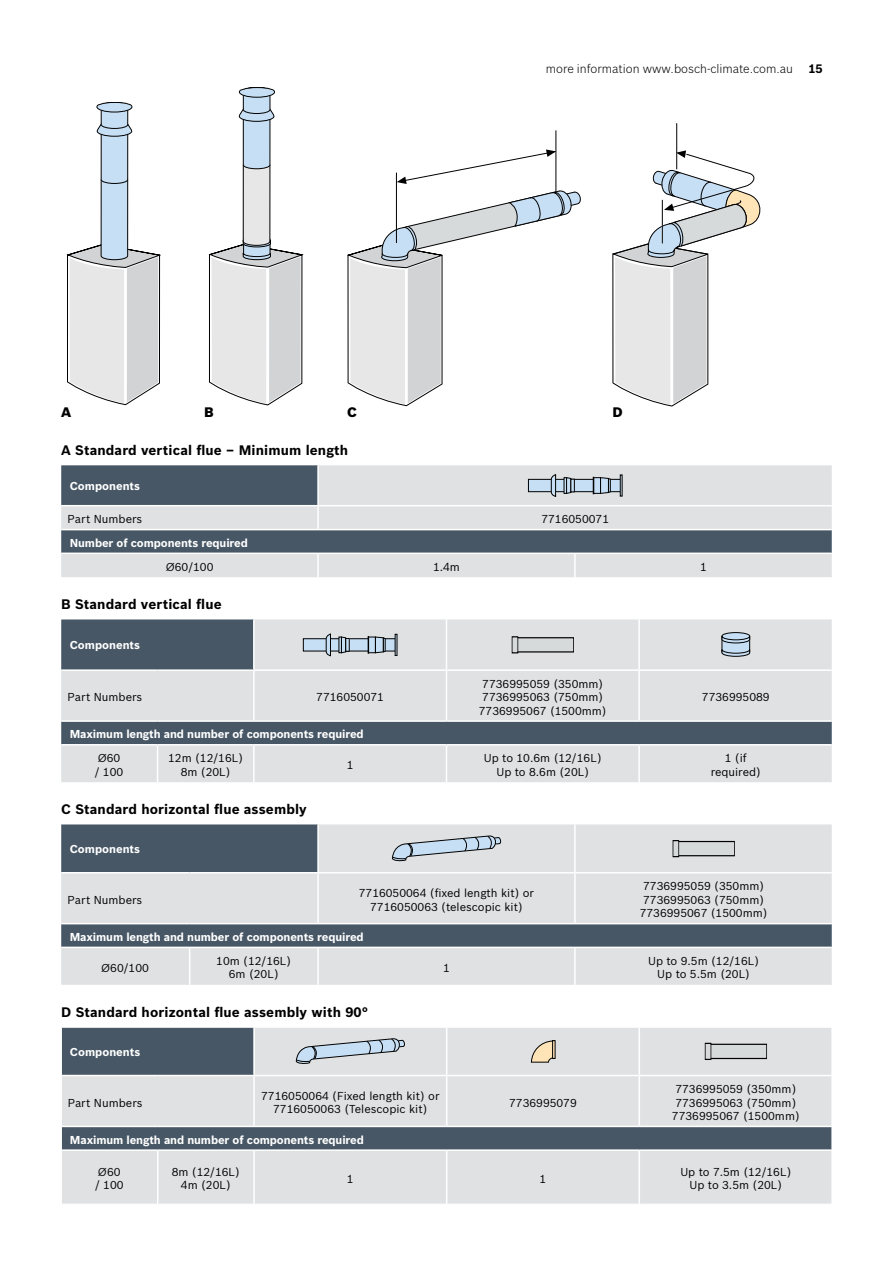
<style>
.page{position:relative;width:893px;height:1263px;background:#fff}
.page>*{position:absolute;margin:0;border:0;box-sizing:border-box;transform-origin:0 0}
.t1{font:700 13.5px "Bosch Sans";letter-spacing:.01em;color:#000}
.t2{font:900 13.5px "Bosch Sans";color:#000}
.t3{font:300 12px "Bosch Sans";color:#000}
.t4{font:700 12px "Bosch Sans";color:#000}
.t5{font:11.25px/13.5px "Bosch Sans";color:#000;text-align:center}
.t6{font:700 11.25px "Bosch Sans";letter-spacing:-.01em;color:#fff}
</style>
<div class="page">
<div style="left:61px;top:530px;width:771px;height:22px;background:#475765"></div>
<svg style="left:61px;top:465px;width:771px;height:64px;background:#bec3c7"></svg>
<div style="left:61px;top:554px;width:771px;height:23px;background:#dfe1e3"></div>
<hr style="left:317px;top:465px;width:2px;height:40px;background:#fff">
<hr style="left:61px;top:505px;width:257px;height:1px;background:#fff">
<hr style="left:318px;top:505px;width:257px;height:1px;background:#fff">
<hr style="left:317px;top:506px;width:2px;height:23px;background:#fff">
<hr style="left:575px;top:505px;width:257px;height:1px;background:#fff">
<hr style="left:317px;top:554px;width:2px;height:23px;background:#fff">
<hr style="left:574px;top:554px;width:2px;height:23px;background:#fff">
<div style="left:528px;top:479px;width:92px;height:13px;background:#c7dff4"></div>
<div style="left:528px;top:479px;width:93px;height:13px;border:1px solid #010101"></div>
<svg style="left:551px;top:475px;width:5px;height:21px"></svg>
<div style="left:594px;top:478px;width:6px;height:15px;background:#c7dff4"></div>
<svg style="left:593px;top:477px;width:1px;height:17px"></svg>
<div style="left:620px;top:475px;width:2px;height:21px;border:1px solid #010101"></div>
<svg style="left:566px;top:477px;width:8px;height:16px"></svg>
<svg style="left:600px;top:477px;width:10px;height:16px"></svg>
<div style="left:61px;top:619px;width:192px;height:50px;background:#475765"></div>
<svg style="left:61px;top:671px;width:771px;height:111px;background:#c0c4c9"></svg>
<hr style="left:253px;top:671px;width:2px;height:49px;background:#fff">
<hr style="left:446px;top:671px;width:1px;height:49px;background:#fff">
<hr style="left:638px;top:671px;width:2px;height:49px;background:#fff">
<hr style="left:61px;top:720px;width:97px;height:2px;background:#fff">
<hr style="left:158px;top:720px;width:96px;height:2px;background:#fff">
<hr style="left:254px;top:720px;width:192px;height:2px;background:#fff">
<hr style="left:446px;top:720px;width:193px;height:2px;background:#fff">
<hr style="left:639px;top:720px;width:193px;height:2px;background:#fff">
<hr style="left:61px;top:744px;width:97px;height:1px;background:#fff">
<hr style="left:158px;top:744px;width:96px;height:1px;background:#fff">
<hr style="left:157px;top:745px;width:1px;height:37px;background:#fff">
<hr style="left:254px;top:744px;width:192px;height:1px;background:#fff">
<hr style="left:253px;top:745px;width:2px;height:37px;background:#fff">
<hr style="left:446px;top:744px;width:193px;height:1px;background:#fff">
<hr style="left:446px;top:745px;width:1px;height:37px;background:#fff">
<hr style="left:639px;top:744px;width:193px;height:1px;background:#fff">
<hr style="left:638px;top:745px;width:2px;height:37px;background:#fff">
<svg style="left:254px;top:619px;width:578px;height:51px;background:#d8dbde"></svg>
<div style="left:61px;top:824px;width:256px;height:48px;background:#475765"></div>
<svg style="left:61px;top:873px;width:771px;height:112px;background:#c0c5c9"></svg>
<hr style="left:317px;top:873px;width:2px;height:50px;background:#fff">
<hr style="left:574px;top:873px;width:2px;height:50px;background:#fff">
<hr style="left:61px;top:923px;width:129px;height:1px;background:#fff">
<hr style="left:190px;top:923px;width:128px;height:1px;background:#fff">
<hr style="left:318px;top:923px;width:257px;height:1px;background:#fff">
<hr style="left:575px;top:923px;width:257px;height:1px;background:#fff">
<hr style="left:61px;top:947px;width:129px;height:1px;background:#fff">
<hr style="left:190px;top:947px;width:128px;height:1px;background:#fff">
<hr style="left:189px;top:948px;width:1px;height:37px;background:#fff">
<hr style="left:318px;top:947px;width:257px;height:1px;background:#fff">
<hr style="left:317px;top:948px;width:2px;height:37px;background:#fff">
<hr style="left:575px;top:947px;width:257px;height:1px;background:#fff">
<hr style="left:574px;top:948px;width:2px;height:37px;background:#fff">
<svg style="left:318px;top:824px;width:514px;height:48px;background:#d9dcdf"></svg>
<div style="left:62px;top:1028px;width:191px;height:47px;background:#475765"></div>
<svg style="left:62px;top:1076px;width:770px;height:128px;background:#c4c9cd"></svg>
<hr style="left:253px;top:1076px;width:2px;height:50px;background:#fff">
<hr style="left:446px;top:1076px;width:1px;height:50px;background:#fff">
<hr style="left:639px;top:1076px;width:1px;height:50px;background:#fff">
<hr style="left:62px;top:1126px;width:96px;height:1px;background:#fff">
<hr style="left:158px;top:1126px;width:96px;height:1px;background:#fff">
<hr style="left:254px;top:1126px;width:193px;height:1px;background:#fff">
<hr style="left:447px;top:1126px;width:192px;height:1px;background:#fff">
<hr style="left:639px;top:1126px;width:193px;height:1px;background:#fff">
<hr style="left:62px;top:1149px;width:96px;height:2px;background:#fff">
<hr style="left:158px;top:1149px;width:96px;height:2px;background:#fff">
<hr style="left:157px;top:1151px;width:1px;height:53px;background:#fff">
<hr style="left:254px;top:1149px;width:193px;height:2px;background:#fff">
<hr style="left:253px;top:1151px;width:2px;height:53px;background:#fff">
<hr style="left:447px;top:1149px;width:192px;height:2px;background:#fff">
<hr style="left:446px;top:1151px;width:1px;height:53px;background:#fff">
<hr style="left:639px;top:1149px;width:193px;height:2px;background:#fff">
<hr style="left:639px;top:1151px;width:1px;height:53px;background:#fff">
<svg style="left:255px;top:1028px;width:577px;height:47px;background:#d9dcde"></svg>
<svg style="left:67px;top:102px;width:94px;height:304px"></svg>
<svg style="left:209px;top:87px;width:94px;height:319px"></svg>
<svg style="left:397px;top:149px;width:159px;height:35px"></svg>
<hr style="left:556px;top:131px;width:1px;height:64px;background:#010101">
<svg style="left:347px;top:190px;width:234px;height:217px"></svg>
<hr style="left:396px;top:173px;width:1px;height:70px;background:#010101">
<hr style="left:676px;top:123px;width:1px;height:46px;background:#010101">
<svg style="left:612px;top:150px;width:148px;height:257px"></svg>
<p class="t3" style="left:546px;top:61px;width:249px">more information www.bosch-climate.com.au</p>
<p class="t4" style="left:808px;top:61px;width:16px">15</p>
<p class="t2" style="left:61px;top:403px;width:12px">A</p>
<p class="t2" style="left:204px;top:403px;width:11px">B</p>
<p class="t2" style="left:347px;top:403px;width:11px">C</p>
<p class="t2" style="left:612px;top:403px;width:12px">D</p>
<p class="t1" style="left:61px;top:442px;width:288px">A Standard vertical flue – Minimum length</p>
<p class="t6" style="left:70px;top:479px;width:72px">Components</p>
<p class="t5" style="left:68px;top:512px;width:76px">Part Numbers</p>
<p class="t5" style="left:541px;top:512px;width:69px">7716050071</p>
<p class="t6" style="left:70px;top:536px;width:180px">Number of components required</p>
<p class="t5" style="left:166px;top:560px;width:49px">Ø60/100</p>
<p class="t5" style="left:433px;top:560px;width:28px">1.4m</p>
<p class="t5" style="left:700px;top:560px;width:8px">1</p>
<p class="t1" style="left:61px;top:596px;width:162px">B Standard vertical flue</p>
<p class="t6" style="left:70px;top:638px;width:72px">Components</p>
<p class="t5" style="left:68px;top:690px;width:76px">Part Numbers</p>
<p class="t5" style="left:316px;top:690px;width:69px">7716050071</p>
<p class="t5" style="left:479px;top:677px;width:129px">7736995059 (350mm)<br>7736995063 (750mm)<br>7736995067 (1500mm)</p>
<p class="t5" style="left:702px;top:690px;width:69px">7736995089</p>
<p class="t6" style="left:70px;top:727px;width:296px">Maximum length and number of components required</p>
<p class="t5" style="left:95px;top:751px;width:30px;text-align:left">Ø60 / 100</p>
<p class="t5" style="left:168px;top:751px;width:77px">12m (12/16L)<br>8m (20L)</p>
<p class="t5" style="left:347px;top:758px;width:8px">1</p>
<p class="t5" style="left:484px;top:751px;width:119px">Up to 10.6m (12/16L)<br>Up to 8.6m (20L)</p>
<p class="t5" style="left:711px;top:751px;width:52px">1 (if required)</p>
<p class="t1" style="left:61px;top:801px;width:247px">C Standard horizontal flue assembly</p>
<p class="t6" style="left:70px;top:842px;width:72px">Components</p>
<p class="t5" style="left:68px;top:893px;width:76px">Part Numbers</p>
<p class="t5" style="left:359px;top:886px;width:177px">7716050064 (fixed length kit) or<br>7716050063 (telescopic kit)</p>
<p class="t5" style="left:640px;top:879px;width:129px">7736995059 (350mm)<br>7736995063 (750mm)<br>7736995067 (1500mm)</p>
<p class="t6" style="left:70px;top:930px;width:296px">Maximum length and number of components required</p>
<p class="t5" style="left:101px;top:961px;width:49px">Ø60/100</p>
<p class="t5" style="left:216px;top:954px;width:77px">10m (12/16L)<br>6m (20L)</p>
<p class="t5" style="left:443px;top:961px;width:8px">1</p>
<p class="t5" style="left:648px;top:954px;width:113px">Up to 9.5m (12/16L)<br>Up to 5.5m (20L)</p>
<p class="t1" style="left:61px;top:1003px;width:308px">D Standard horizontal flue assembly with 90°</p>
<p class="t6" style="left:70px;top:1045px;width:72px">Components</p>
<p class="t5" style="left:68px;top:1096px;width:76px">Part Numbers</p>
<p class="t5" style="left:261px;top:1089px;width:180px">7716050064 (Fixed length kit) or<br>7716050063 (Telescopic kit)</p>
<p class="t5" style="left:509px;top:1096px;width:69px">7736995079</p>
<p class="t5" style="left:672px;top:1082px;width:129px">7736995059 (350mm)<br>7736995063 (750mm)<br>7736995067 (1500mm)</p>
<p class="t6" style="left:70px;top:1133px;width:296px">Maximum length and number of components required</p>
<p class="t5" style="left:95px;top:1165px;width:30px;text-align:left">Ø60 / 100</p>
<p class="t5" style="left:172px;top:1165px;width:70px">8m (12/16L)<br>4m (20L)</p>
<p class="t5" style="left:347px;top:1172px;width:8px">1</p>
<p class="t5" style="left:540px;top:1172px;width:8px">1</p>
<p class="t5" style="left:680px;top:1165px;width:113px">Up to 7.5m (12/16L)<br>Up to 3.5m (20L)</p>
</div>
